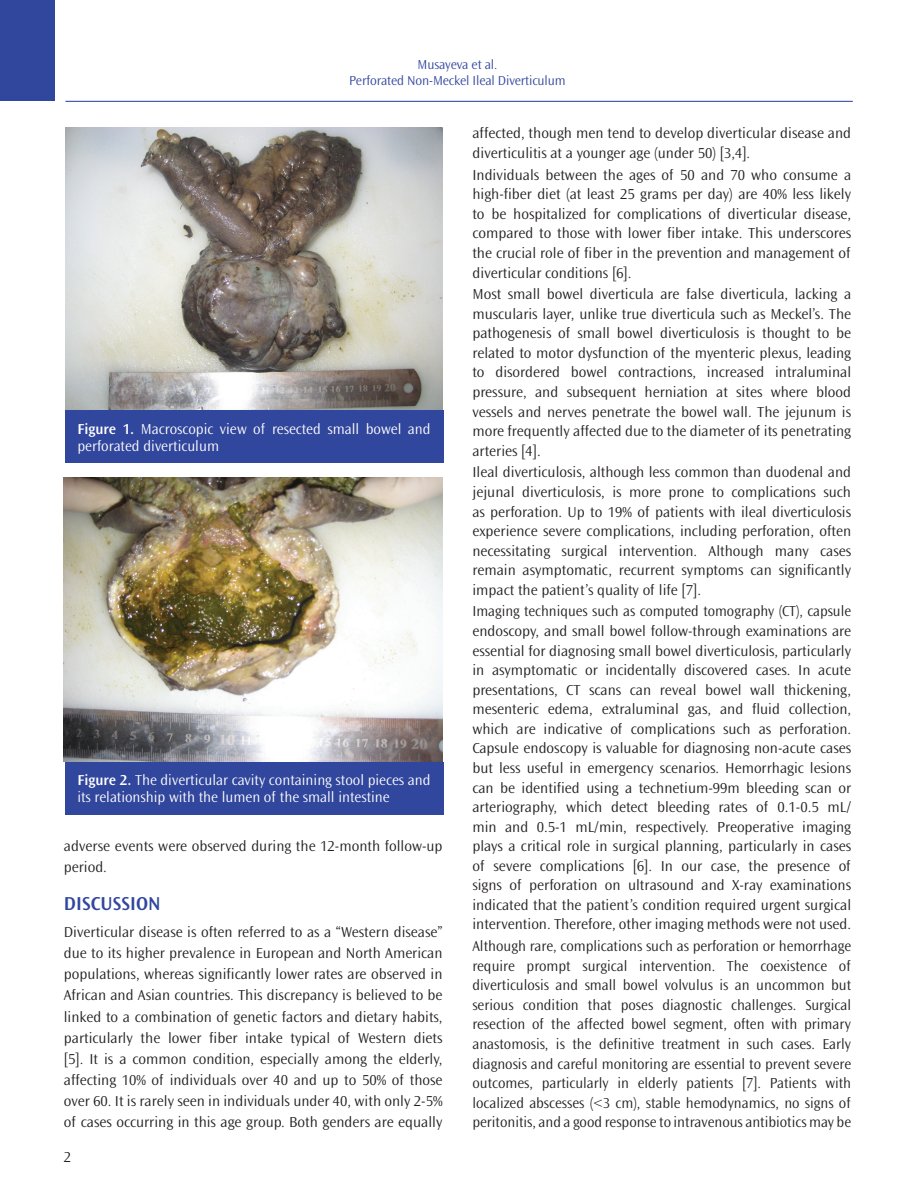
<style>
.page{position:relative;width:915px;height:1191px;background:#fff}
.page>*{position:absolute;margin:0;border:0;box-sizing:border-box;transform-origin:0 0}
.ANA_BASLIK{font:600 19.5px "Ocean Sans Std";letter-spacing:.01em;color:#31469d}
.YAZI{font:300 15px/19.5px "Ocean Sans Std";color:#231f20;text-align:justify}
.RESİM-ALTI{font:300 15px/16.5px "Ocean Sans Std";color:#fff}
.t1{font:300 13.5px/16.2px "Ocean Sans Std";letter-spacing:-.01em;color:#31469d;text-align:center}
.s1{font-weight:600}
</style>
<div class="page">
<hr style="left:65px;top:101px;width:787px;height:1px;background:#31469d">
<div style="left:0;top:0;width:55px;height:101px;background:#31469d"></div>
<img style="left:65px;top:128px;width:377px;height:282px">
<img style="left:64px;top:477px;width:378px;height:284px">
<div style="left:65px;top:410px;width:378px;height:53px;background:#31469d"></div>
<div style="left:65px;top:761px;width:378px;height:53px;background:#31469d"></div>
<p class="t1" style="left:349px;top:57px;width:218px">Musayeva et al.<br>Perforated Non-Meckel Ileal Diverticulum</p>
<p class="RESİM-ALTI" style="left:77px;top:421px;width:354px"><span class="s1">Figure 1.</span> Macroscopic view of resected small bowel and perforated diverticulum</p>
<p class="RESİM-ALTI" style="left:77px;top:772px;width:354px"><span class="s1">Figure 2.</span> The diverticular cavity containing stool pieces and its relationship with the lumen of the small intestine</p>
<p class="YAZI" style="left:64px;top:835px;width:380px;line-height:21.1px">adverse events were observed during the 12-month follow-up period.</p>
<p class="ANA_BASLIK" style="left:64px;top:892px;width:98px">DISCUSSION</p>
<p class="YAZI" style="left:64px;top:921px;width:380px;line-height:21.1px">Diverticular disease is often referred to as a “Western disease” due to its higher prevalence in European and North American populations, whereas significantly lower rates are observed in African and Asian countries. This discrepancy is believed to be linked to a combination of genetic factors and dietary habits, particularly the lower fiber intake typical of Western diets [5]. It is a common condition, especially among the elderly, affecting 10% of individuals over 40 and up to 50% of those over 60. It is rarely seen in individuals under 40, with only 2-5% of cases occurring in this age group. Both genders are equally</p>
<p class="YAZI" style="left:64px;top:1147px;width:9px">2</p>
<p class="YAZI" style="left:472px;top:124px;width:380px">affected, though men tend to develop diverticular disease and diverticulitis at a younger age (under 50) [3,4].</p>
<p class="YAZI" style="left:472px;top:165px;width:380px">Individuals between the ages of 50 and 70 who consume a high-fiber diet (at least 25 grams per day) are 40% less likely to be hospitalized for complications of diverticular disease, compared to those with lower fiber intake. This underscores the crucial role of fiber in the prevention and management of diverticular conditions [6].</p>
<p class="YAZI" style="left:472px;top:285px;width:380px">Most small bowel diverticula are false diverticula, lacking a muscularis layer, unlike true diverticula such as Meckel’s. The pathogenesis of small bowel diverticulosis is thought to be related to motor dysfunction of the myenteric plexus, leading to disordered bowel contractions, increased intraluminal pressure, and subsequent herniation at sites where blood vessels and nerves penetrate the bowel wall. The jejunum is more frequently affected due to the diameter of its penetrating arteries [4].</p>
<p class="YAZI" style="left:472px;top:463px;width:380px">Ileal diverticulosis, although less common than duodenal and jejunal diverticulosis, is more prone to complications such as perforation. Up to 19% of patients with ileal diverticulosis experience severe complications, including perforation, often necessitating surgical intervention. Although many cases remain asymptomatic, recurrent symptoms can significantly impact the patient’s quality of life [7].</p>
<p class="YAZI" style="left:472px;top:602px;width:380px">Imaging techniques such as computed tomography (CT), capsule endoscopy, and small bowel follow-through examinations are essential for diagnosing small bowel diverticulosis, particularly in asymptomatic or incidentally discovered cases. In acute presentations, CT scans can reveal bowel wall thickening, mesenteric edema, extraluminal gas, and fluid collection, which are indicative of complications such as perforation.<br>Capsule endoscopy is valuable for diagnosing non-acute cases but less useful in emergency scenarios. Hemorrhagic lesions can be identified using a technetium-99m bleeding scan or arteriography, which detect bleeding rates of 0.1-0.5 mL/ min and 0.5-1 mL/min, respectively. Preoperative imaging plays a critical role in surgical planning, particularly in cases of severe complications [6]. In our case, the presence of signs of perforation on ultrasound and X-ray examinations indicated that the patient’s condition required urgent surgical intervention. Therefore, other imaging methods were not used.</p>
<p class="YAZI" style="left:472px;top:936px;width:380px">Although rare, complications such as perforation or hemorrhage require prompt surgical intervention. The coexistence of diverticulosis and small bowel volvulus is an uncommon but serious condition that poses diagnostic challenges. Surgical resection of the affected bowel segment, often with primary anastomosis, is the definitive treatment in such cases. Early diagnosis and careful monitoring are essential to prevent severe outcomes, particularly in elderly patients [7]. Patients with localized abscesses (&lt;3 cm), stable hemodynamics, no signs of peritonitis, and a good response to intravenous antibiotics may be</p>
</div>
